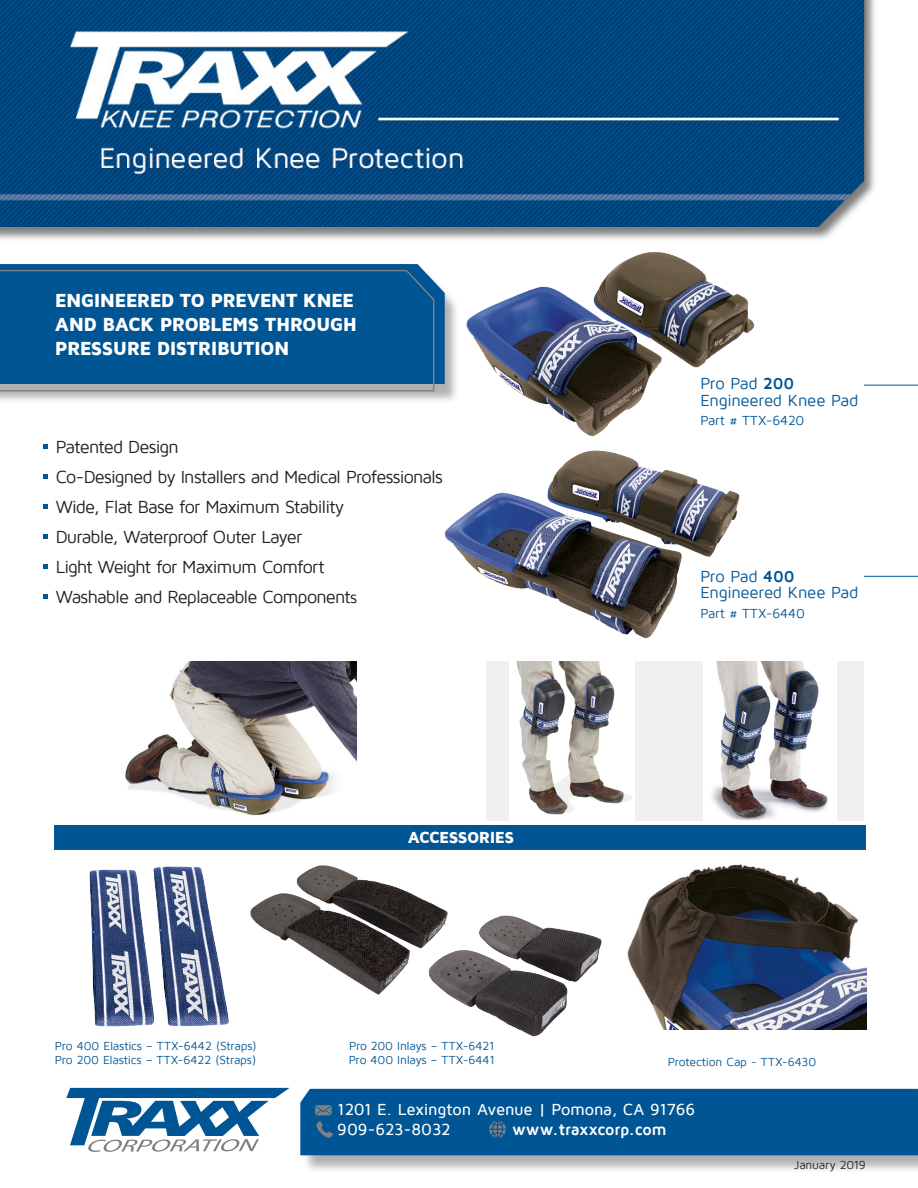
<style>
.page{position:relative;width:918px;height:1188px;background:#fff}
.page>*{position:absolute;margin:0;border:0;box-sizing:border-box;transform-origin:0 0}
.t1{font:900 19.5px/24px "Maven Pro";letter-spacing:-.035em;color:#fff}
.t2{font:18px "Maven Pro";letter-spacing:-.045em;color:#231f20}
.t3{font:16.5px "Maven Pro";letter-spacing:-.015em;color:#005595}
.t4{font:500 16.5px "Maven Pro";letter-spacing:-.015em;color:#fff}
.t5{font:700 16.5px "Maven Pro";letter-spacing:-.005em;color:#fff}
.t6{font:900 16.5px "Maven Pro";letter-spacing:-.035em;color:#fff}
.t7{font:13.5px "Maven Pro";color:#005595}
.t8{font:12px "Maven Pro";letter-spacing:-.01em;color:#005595}
.t9{font:12px "Maven Pro";letter-spacing:-.025em;color:#231f20}
.s1{font-size:16.5px}
.s2{font-weight:700}
</style>
<div class="page">
<img style="left:250px;top:865px;width:197px;height:130px">
<img style="left:89px;top:866px;width:140px;height:161px">
<div style="left:487px;top:661px;width:377px;height:160px;background:#f0f0f1"></div>
<svg style="left:43px;top:444px;width:5px;height:5px"></svg>
<svg style="left:43px;top:474px;width:5px;height:5px"></svg>
<svg style="left:43px;top:504px;width:5px;height:5px"></svg>
<svg style="left:43px;top:535px;width:5px;height:4px"></svg>
<svg style="left:43px;top:565px;width:5px;height:4px"></svg>
<svg style="left:43px;top:595px;width:5px;height:4px"></svg>
<img style="left:0;top:0;width:875px;height:240px">
<div style="left:0;top:268px;width:460px;height:136px;background:#231f20;opacity:.35"></div>
<svg style="left:0;top:264px;width:445px;height:120px;background:#1a669f"></svg>
<svg style="left:0;top:269px;width:436px;height:123px;background:#0d5b96"></svg>
<img style="left:446px;top:252px;width:309px;height:185px">
<img style="left:444px;top:450px;width:296px;height:189px">
<hr style="left:864px;top:385px;width:54px;height:1px;background:#005595">
<hr style="left:864px;top:576px;width:54px;height:1px;background:#005595">
<img style="left:510px;top:661px;width:125px;height:160px">
<img style="left:704px;top:661px;width:133px;height:160px">
<img style="left:125px;top:661px;width:231px;height:155px">
<img style="left:422px;top:912px;width:180px;height:125px">
<img style="left:627px;top:864px;width:240px;height:165px">
<div style="left:55px;top:826px;width:811px;height:24px;background:#005595"></div>
<div style="left:303px;top:1091px;width:615px;height:83px;background:#231f20;opacity:.35"></div>
<div style="left:300px;top:1089px;width:618px;height:66px;background:#005595"></div>
<svg style="left:66px;top:1088px;width:224px;height:64px"></svg>
<p class="t1" style="left:55px;top:289px;width:304px">ENGINEERED TO PREVENT KNEE<br>AND BACK PROBLEMS THROUGH<br>PRESSURE DISTRIBUTION</p>
<p class="t2" style="left:56px;top:438px;width:125px">Patented Design</p>
<p class="t2" style="left:56px;top:468px;width:389px">Co-Designed by Installers and Medical Professionals</p>
<p class="t2" style="left:56px;top:498px;width:290px">Wide, Flat Base for Maximum Stability</p>
<p class="t2" style="left:56px;top:528px;width:248px">Durable, Waterproof Outer Layer</p>
<p class="t2" style="left:56px;top:558px;width:271px">Light Weight for Maximum Comfort</p>
<p class="t2" style="left:56px;top:588px;width:303px">Washable and Replaceable Component<span class="s1">s</span></p>
<p class="t8" style="left:55px;top:1040px;width:203px">Pro 400 Elastics – TTX-6442 (Straps)</p>
<p class="t8" style="left:55px;top:1054px;width:203px">Pro 200 Elastics – TTX-6422 (Straps)</p>
<p class="t6" style="left:408px;top:829px;width:108px">ACCESSORIES</p>
<p class="t8" style="left:349px;top:1040px;width:147px">Pro 200 Inlays – TTX-6421</p>
<p class="t8" style="left:349px;top:1054px;width:148px">Pro 400 Inlays – TTX-6441</p>
<p class="t3" style="left:700px;top:375px;width:95px">Pro Pad <span class="s2">200</span></p>
<p class="t3" style="left:700px;top:392px;width:160px">Engineered Knee Pad</p>
<p class="t7" style="left:700px;top:414px;width:106px">Part # TTX-6420</p>
<p class="t3" style="left:700px;top:568px;width:96px">Pro Pad <span class="s2">400</span></p>
<p class="t3" style="left:700px;top:584px;width:160px">Engineered Knee Pad</p>
<p class="t7" style="left:700px;top:606px;width:106px">Part # TTX-6440</p>
<p class="t8" style="left:668px;top:1055px;width:150px">Protection Cap - TTX-6430</p>
<p class="t4" style="left:337px;top:1101px;width:359px">1201 E. Lexington Avenue | Pomona, CA 91766</p>
<p class="t4" style="left:337px;top:1121px;width:115px">909-623-8032</p>
<p class="t5" style="left:512px;top:1121px;width:156px">www.traxxcorp.com</p>
<p class="t9" style="left:794px;top:1159px;width:73px">January 2019</p>
</div>
